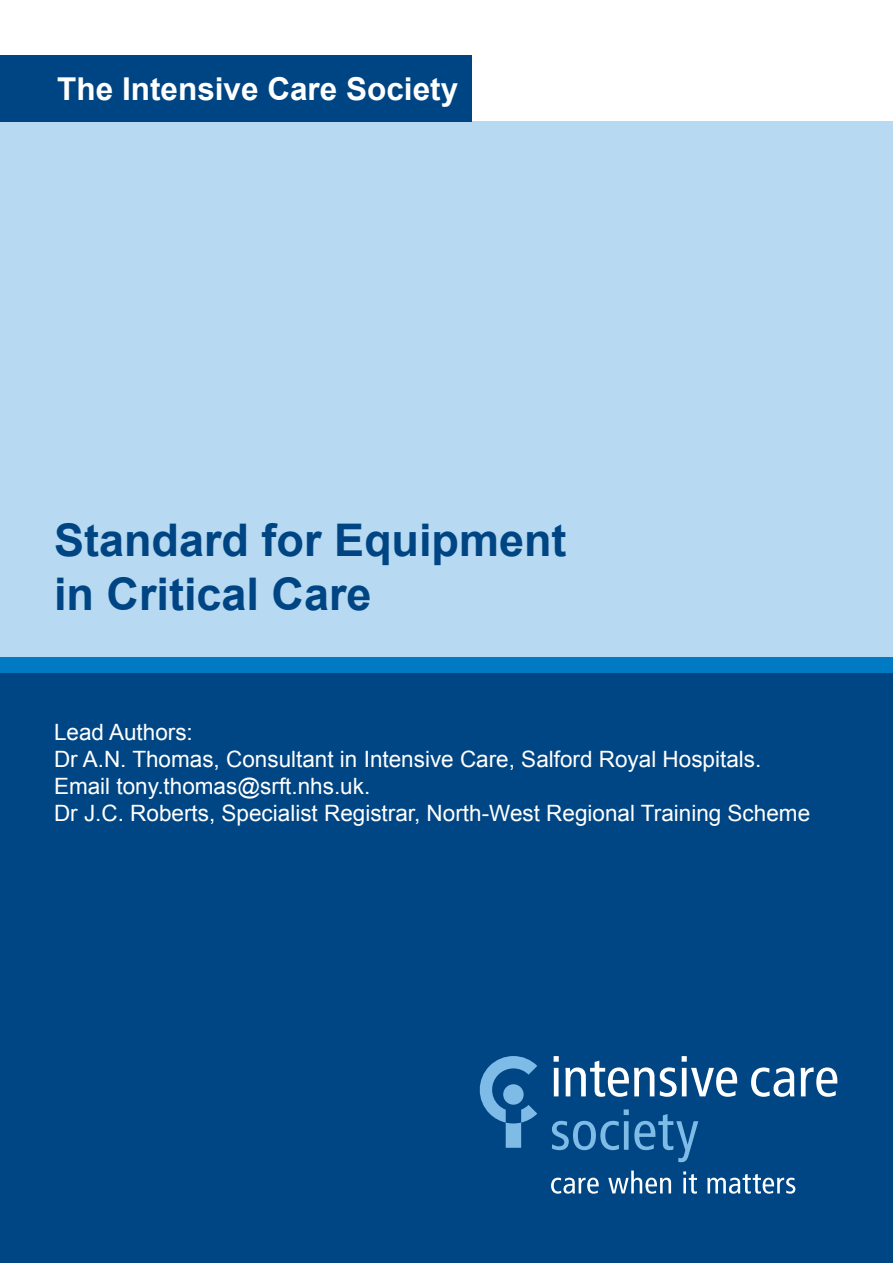
<style>
.page{position:relative;width:893px;height:1263px;background:#fff}
.page>*{position:absolute;margin:0;border:0;box-sizing:border-box;transform-origin:0 0}
.t1{font:700 45px/54px "Arial";color:#004583}
.t2{font:700 31.5px "Arial";color:#fff}
.t3{font:22.5px/27px "Arial";color:#fff}
</style>
<div class="page">
<div style="left:0;top:673px;width:893px;height:590px;background:#004684"></div>
<div style="left:0;top:657px;width:893px;height:16px;background:#007ac2"></div>
<div style="left:0;top:121px;width:893px;height:536px;background:#b7d9f1"></div>
<div style="left:0;top:55px;width:472px;height:66px;background:#004583"></div>
<svg style="left:551px;top:1178px;width:48px;height:16px"></svg>
<svg style="left:608px;top:1170px;width:63px;height:24px"></svg>
<svg style="left:683px;top:1171px;width:14px;height:23px"></svg>
<svg style="left:707px;top:1174px;width:88px;height:20px"></svg>
<svg style="left:554px;top:1056px;width:5px;height:40px"></svg>
<svg style="left:565px;top:1061px;width:89px;height:36px"></svg>
<svg style="left:660px;top:1056px;width:77px;height:41px"></svg>
<svg style="left:751px;top:1067px;width:43px;height:30px"></svg>
<svg style="left:801px;top:1067px;width:36px;height:30px"></svg>
<svg style="left:552px;top:1109px;width:146px;height:53px"></svg>
<svg style="left:480px;top:1056px;width:57px;height:92px"></svg>
<div style="left:503px;top:1084px;width:21px;height:21px;background:#7ebce7;border-radius:50%"></div>
<h2 class="t2" style="left:57px;top:68px;width:402px">The Intensive Care Society</h2>
<h1 class="t1" style="left:54px;top:514px;width:514px">Standard for Equipment in Critical Care</h1>
<p class="t3" style="left:54px;top:719px;width:758px">Lead Authors:<br>Dr A.N. Thomas, Consultant in Intensive Care, Salford Royal Hospitals.<br>Email tony.thomas@srft.nhs.uk.<br>Dr J.C. Roberts, Specialist Registrar, North-West Regional Training Scheme</p>
</div>
